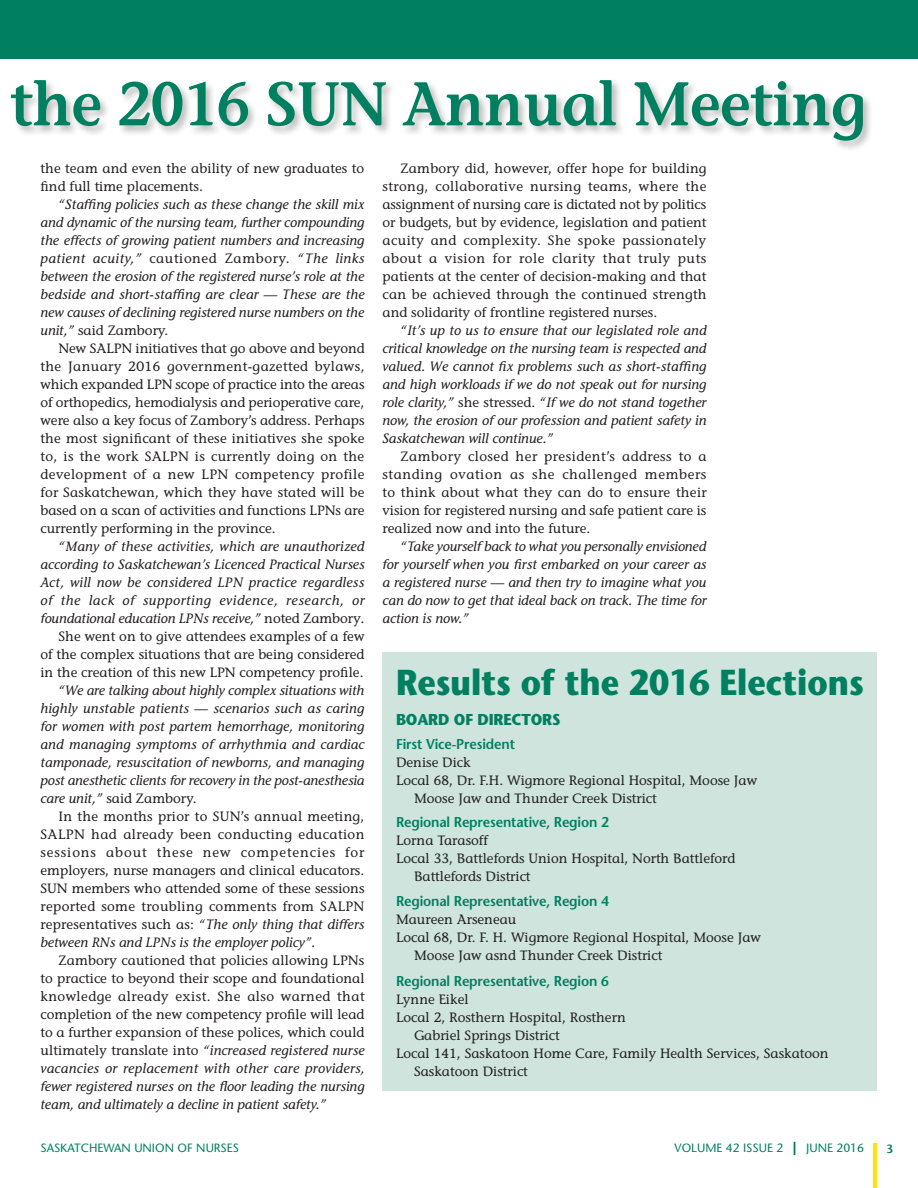
<style>
.page{position:relative;width:918px;height:1188px;background:#fff}
.page>*{position:absolute;margin:0;border:0;box-sizing:border-box;transform-origin:0 0}
.t1{font:600 61.5px "Stone Informal";letter-spacing:-.01em;color:#008061;scale:.95 1}
.head{font:700 36px "Stone Sans";color:#008061;scale:.89 1}
.subhead_1{font:700 15.75px "Stone Sans";letter-spacing:-.01em;color:#008061;scale:.95 1}
.subhead_2{font:600 14.25px "Stone Sans";letter-spacing:-.01em;color:#008061;scale:.95 1}
.text{font:13.5px/18px "Stone Informal";color:#231f20;text-align:justify}
.text-2{font:italic 13.5px/18px "Stone Informal";color:#231f20;text-align:justify}
.indent{font:13.5px/18px "Stone Informal";color:#231f20}
.t2{font:12px "Stone Sans";color:#008061}
.t3{font:600 12px "Stone Sans";color:#008061}
.s1{font-style:normal}
.s2{font-style:italic}
.s3{font-weight:700;font-size:18px}
</style>
<div class="page">
<div style="left:873px;top:1143px;width:5px;height:45px;background:#ffdf1b"></div>
<div style="left:382px;top:652px;width:496px;height:439px;background:#cee4dd"></div>
<div style="left:0;top:0;width:918px;height:58px;background:#008061"></div>
<div style="left:0;top:78px;width:874px;height:74px;background:#231f20;opacity:.3"></div>
<h1 class="t1" style="left:10px;top:66px;width:903px">the 2016 SUN Annual Meeting</h1>
<p class="text" style="left:40px;top:159px;width:325px">the team and even the ability of new graduates to find full time placements.</p>
<p class="text-2" style="left:40px;top:195px;width:326px;text-indent:18px">“Staffing policies such as these change the skill mix and dynamic of the nursing team, further compounding the effects of growing patient numbers and increasing patient acuity,” <span class="s1">cautioned Zambory.</span> “The links between the erosion of the registered nurse’s role at the bedside and short-staffing are clear — These are the new causes of declining registered nurse numbers on the unit,” <span class="s1">said Zambory.</span></p>
<p class="text" style="left:40px;top:339px;width:326px;text-indent:18px">New SALPN initiatives that go above and beyond the January 2016 government-gazetted bylaws, which expanded LPN scope of practice into the areas of orthopedics, hemodialysis and perioperative care, were also a key focus of Zambory’s address. Perhaps the most significant of these initiatives she spoke to, is the work SALPN is currently doing on the development of a new LPN competency profile for Saskatchewan, which they have stated will be based on a scan of activities and functions LPNs are currently performing in the province.</p>
<p class="text-2" style="left:40px;top:537px;width:326px;text-indent:18px">“Many of these activities, which are unauthorized according to Saskatchewan’s Licenced Practical Nurses Act, will now be considered LPN practice regardless of the lack of supporting evidence, research, or foundational education LPNs receive,” <span class="s1">noted Zambory</span>.</p>
<p class="text" style="left:40px;top:627px;width:326px;text-indent:18px">She went on to give attendees examples of a few of the complex situations that are being considered in the creation of this new LPN competency profile.</p>
<p class="text-2" style="left:40px;top:681px;width:326px;text-indent:18px">“We are talking about highly complex situations with highly unstable patients — scenarios such as caring for women with post partem hemorrhage, monitoring and managing symptoms of arrhythmia and cardiac tamponade, resuscitation of newborns, and managing post anesthetic clients for recovery in the post-anesthesia care unit,” <span class="s1">said Zambory.</span></p>
<p class="text" style="left:40px;top:807px;width:326px;text-indent:18px">In the months prior to SUN’s annual meeting, SALPN had already been conducting education sessions about these new competencies for employers, nurse managers and clinical educators.<br>SUN members who attended some of these sessions reported some troubling comments from SALPN representatives such as: <span class="s2">“The only thing that differs between RNs and LPNs is the employer policy”.</span></p>
<p class="text" style="left:40px;top:951px;width:326px;text-indent:18px">Zambory cautioned that policies allowing LPNs to practice to beyond their scope and foundational knowledge already exist. She also warned that completion of the new competency profile will lead to a further expansion of these polices, which could ultimately translate into <span class="s2">“increased registered nurse vacancies or replacement with other care providers, fewer registered nurses on the floor leading the nursing team, and ultimately a decline in patient safety.”</span></p>
<p class="text" style="left:382px;top:159px;width:326px;text-indent:18px">Zambory did, however, offer hope for building strong, collaborative nursing teams, where the assignment of nursing care is dictated not by politics or budgets, but by evidence, legislation and patient acuity and complexity. She spoke passionately about a vision for role clarity that truly puts patients at the center of decision-making and that can be achieved through the continued strength and solidarity of frontline registered nurses.</p>
<p class="text-2" style="left:382px;top:321px;width:326px;text-indent:18px">“It’s up to us to ensure that our legislated role and critical knowledge on the nursing team is respected and valued. We cannot fix problems such as short-staffing and high workloads if we do not speak out for nursing role clarity,” <span class="s1">she stressed.</span> “If we do not stand together now, the erosion of our profession and patient safety in Saskatchewan will continue.”</p>
<p class="text" style="left:382px;top:447px;width:326px;text-indent:18px">Zambory closed her president’s address to a standing ovation as she challenged members to think about what they can do to ensure their vision for registered nursing and safe patient care is realized now and into the future.</p>
<p class="text-2" style="left:382px;top:537px;width:325px;text-indent:18px">“Take yourself back to what you personally envisioned for yourself when you first embarked on your career as a registered nurse — and then try to imagine what you can do now to get that ideal back on track. The time for action is now.”</p>
<p class="head" style="left:396px;top:659px;width:527px">Results of the 2016 Elections</p>
<p class="subhead_1" style="left:396px;top:709px;width:175px">BOARD OF DIRECTORS</p>
<p class="subhead_2" style="left:396px;top:735px;width:127px">First Vice-President</p>
<p class="indent" style="left:396px;top:753px;width:76px">Denise Dick</p>
<p class="indent" style="left:414px;top:771px;width:345px;text-indent:-18px">Local 68, Dr. F.H. Wigmore Regional Hospital, Moose Jaw<br>Moose Jaw and Thunder Creek District</p>
<p class="subhead_2" style="left:396px;top:813px;width:226px">Regional Representative, Region 2</p>
<p class="indent" style="left:396px;top:831px;width:93px">Lorna Tarasoff</p>
<p class="indent" style="left:414px;top:849px;width:323px;text-indent:-18px">Local 33, Battlefords Union Hospital, North Battleford<br>Battlefords District</p>
<p class="subhead_2" style="left:396px;top:892px;width:226px">Regional Representative, Region 4</p>
<p class="indent" style="left:396px;top:910px;width:122px">Maureen Arseneau</p>
<p class="indent" style="left:414px;top:928px;width:349px;text-indent:-18px">Local 68, Dr. F. H. Wigmore Regional Hospital, Moose Jaw<br>Moose Jaw asnd Thunder Creek District</p>
<p class="subhead_2" style="left:396px;top:972px;width:226px">Regional Representative, Region 6</p>
<p class="indent" style="left:396px;top:990px;width:74px">Lynne Eikel</p>
<p class="indent" style="left:414px;top:1008px;width:213px;text-indent:-18px">Local 2, Rosthern Hospital, Rosthern<br>Gabriel Springs District</p>
<p class="indent" style="left:414px;top:1044px;width:416px;text-indent:-18px">Local 141, Saskatoon Home Care, Family Health Services, Saskatoon<br>Saskatoon District</p>
<p class="t2" style="left:40px;top:1141px;width:200px">SASKATCHEWAN UNION OF NURSES</p>
<p class="t2" style="left:675px;top:1141px;width:191px">VOLUME 42 ISSUE 2 <span class="s3">|</span> JUNE 2016</p>
<p class="t3" style="left:886px;top:1141px;width:8px">3</p>
</div>
